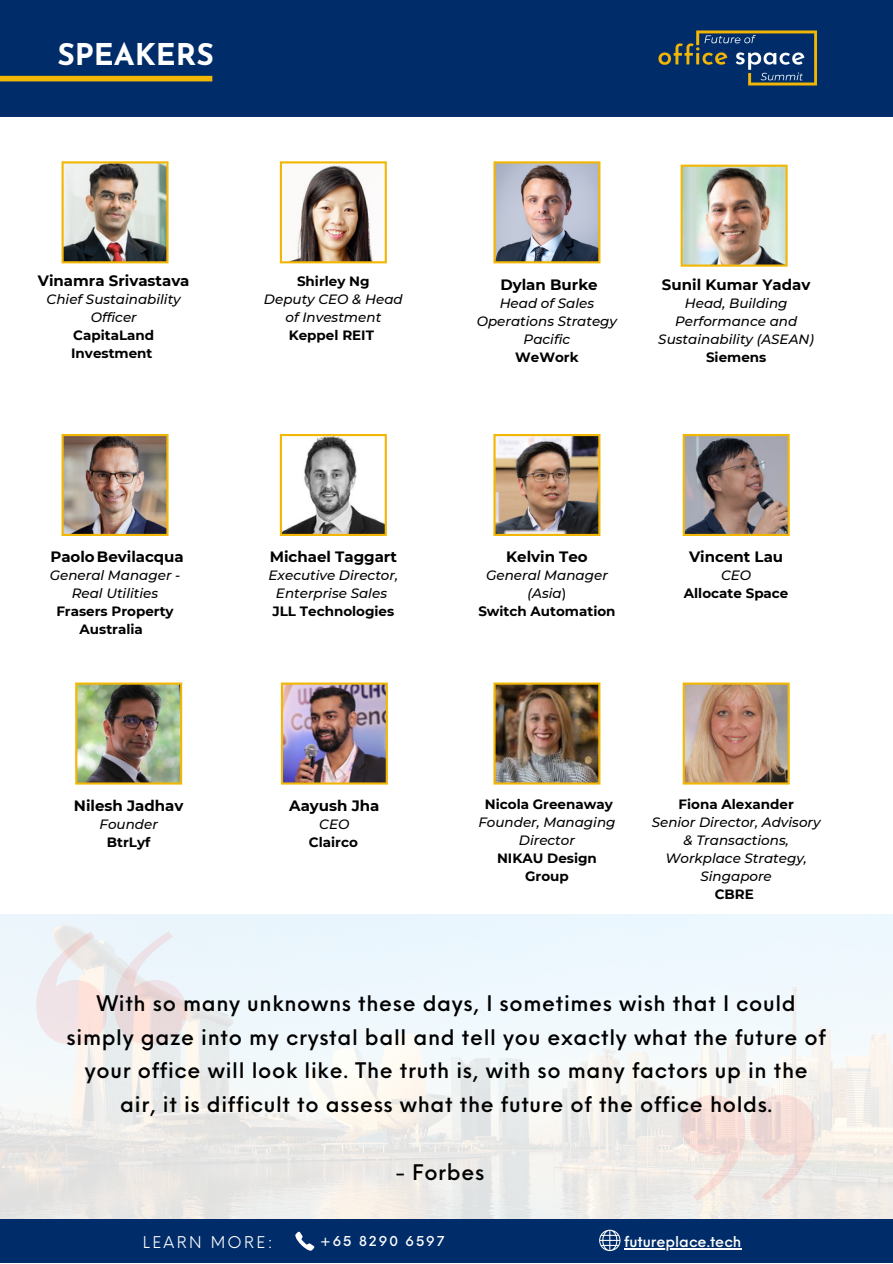
<style>
.page{position:relative;width:893px;height:1264px;background:#fff}
.page>*{position:absolute;margin:0;border:0;box-sizing:border-box;transform-origin:0 0}
.t1{font:700 30px "Josefin Sans";color:#fff}
.t2{font:500 21px/33.8px "Neue Einstellung";letter-spacing:.03em;color:#000;text-align:center}
.t3{font:15.75px "Neue Einstellung";letter-spacing:.15em;color:#fff}
.t4{font:700 15px "Montserrat";color:#000}
.t5{font:500 14.7px "Neue Einstellung";color:#fff}
.t6{font:italic 500 13.5px/18px "Montserrat";color:#000;text-align:center}
.t7{font:700 13.5px/18px "Montserrat";color:#000;text-align:center}
.t8{font:500 13.35px "Neue Einstellung";letter-spacing:.15em;color:#fff}
.s1{font-style:normal}
.s2{font-weight:700;font-style:normal}
</style>
<div class="page">
<div style="left:0;top:0;width:892px;height:117px;background:#002d69"></div>
<img style="left:658px;top:30px;width:160px;height:56px">
<div style="left:0;top:76px;width:212px;height:5px;background:#f2b705"></div>
<img style="left:680px;top:165px;width:107px;height:102px">
<img style="left:61px;top:161px;width:107px;height:102px">
<img style="left:280px;top:161px;width:107px;height:102px">
<img style="left:0;top:914px;width:892px;height:304px">
<svg style="left:36px;top:931px;width:71px;height:113px"></svg>
<svg style="left:114px;top:931px;width:73px;height:113px"></svg>
<svg style="left:680px;top:1094px;width:135px;height:107px"></svg>
<img style="left:61px;top:434px;width:107px;height:102px">
<img style="left:493px;top:161px;width:107px;height:102px">
<div style="left:0;top:1219px;width:892px;height:43px;background:#002d69"></div>
<svg style="left:295px;top:1231px;width:19px;height:19px"></svg>
<svg style="left:599px;top:1229px;width:21px;height:21px"></svg>
<hr style="left:624px;top:1248px;width:117px;height:1px;background:#fff">
<svg style="left:280px;top:434px;width:107px;height:102px"></svg>
<img style="left:493px;top:434px;width:107px;height:102px">
<svg style="left:682px;top:434px;width:107px;height:102px"></svg>
<img style="left:75px;top:682px;width:107px;height:102px">
<img style="left:281px;top:682px;width:107px;height:102px">
<img style="left:493px;top:682px;width:107px;height:102px">
<svg style="left:682px;top:682px;width:107px;height:102px"></svg>
<h1 class="t1" style="left:57px;top:43px;width:158px">SPEAKERS</h1>
<p class="t4" style="left:38px;top:271px;width:153px">Vinamra Srivastava</p>
<p class="t6" style="left:47px;top:290px;width:136px">Chief Sustainability<br>Officer</p>
<p class="t7" style="left:71px;top:326px;width:84px;text-align:left">CapitaLand<br>Investment</p>
<p class="t4" style="left:50px;top:548px;width:135px">PaoloBevilacqua</p>
<p class="t6" style="left:50px;top:566px;width:132px">General Manager -<br>Real Utilities</p>
<p class="t7" style="left:56px;top:602px;width:119px">Frasers Property<br>Australia</p>
<p class="t4" style="left:74px;top:796px;width:111px">Nilesh Jadhav</p>
<p class="t6" style="left:99px;top:815px;width:60px">Founder</p>
<p class="t7" style="left:107px;top:833px;width:45px">BtrLyf</p>
<p class="t7" style="left:297px;top:272px;width:74px">Shirley Ng</p>
<p class="t6" style="left:264px;top:290px;width:140px">Deputy CEO &amp; Head of Investment</p>
<p class="t7" style="left:289px;top:326px;width:87px">Keppel REIT</p>
<p class="t4" style="left:500px;top:275px;width:99px">Dylan Burke</p>
<p class="t6" style="left:476px;top:294px;width:142px">Head of Sales<br>Operations Strategy<br>Pacific</p>
<p class="t7" style="left:515px;top:348px;width:65px">WeWork</p>
<p class="t4" style="left:662px;top:275px;width:150px">Sunil Kumar Yadav</p>
<p class="t6" style="left:658px;top:294px;width:157px">Head, Building<br>Performance and<br>Sustainability (ASEAN)</p>
<p class="t7" style="left:706px;top:348px;width:62px">Siemens</p>
<p class="t4" style="left:270px;top:548px;width:129px">Michael Taggart</p>
<p class="t6" style="left:268px;top:566px;width:131px">Executive Director,<br>Enterprise Sales</p>
<p class="t7" style="left:272px;top:602px;width:123px">JLL Technologies</p>
<p class="t4" style="left:289px;top:796px;width:92px">Aayush Jha</p>
<p class="t6" style="left:319px;top:815px;width:32px">CEO</p>
<p class="t7" style="left:309px;top:833px;width:50px">Clairco</p>
<p class="t4" style="left:506px;top:548px;width:83px">Kelvin Teo</p>
<p class="t6" style="left:478px;top:566px;width:139px">General Manager (Asia<span class="s1">)<br></span><span class="s2">Switch Automation</span></p>
<p class="t4" style="left:689px;top:548px;width:96px">Vincent Lau</p>
<p class="t6" style="left:721px;top:566px;width:32px">CEO</p>
<p class="t7" style="left:683px;top:584px;width:106px">Allocate Space</p>
<p class="t7" style="left:485px;top:795px;width:129px">Nicola Greenaway</p>
<p class="t6" style="left:478px;top:813px;width:139px">Founder, Managing<br>Director</p>
<p class="t7" style="left:497px;top:849px;width:101px">NIKAU Design<br>Group</p>
<p class="t7" style="left:678px;top:795px;width:117px">Fiona Alexander</p>
<p class="t6" style="left:651px;top:813px;width:170px">Senior Director, Advisory &amp; Transactions,<br>Workplace Strategy,<br>Singapore</p>
<p class="t7" style="left:714px;top:885px;width:41px">CBRE</p>
<p class="t2" style="left:67px;top:984px;width:760px">With so many unknowns these days, I sometimes wish that I could simply gaze into my crystal ball and tell you exactly what the future of your office will look like. The truth is, with so many factors up in the air, it is difficult to assess what the future of the office holds.</p>
<h2 class="t2" style="left:395px;top:1152px;width:90px">- Forbes</h2>
<p class="t3" style="left:143px;top:1228px;width:131px">LEARN MORE:</p>
<p class="t8" style="left:320px;top:1228px;width:126px">+65 8290 6597</p>
<p class="t5" style="left:624px;top:1228px;width:119px">futureplace.tech</p>
</div>
